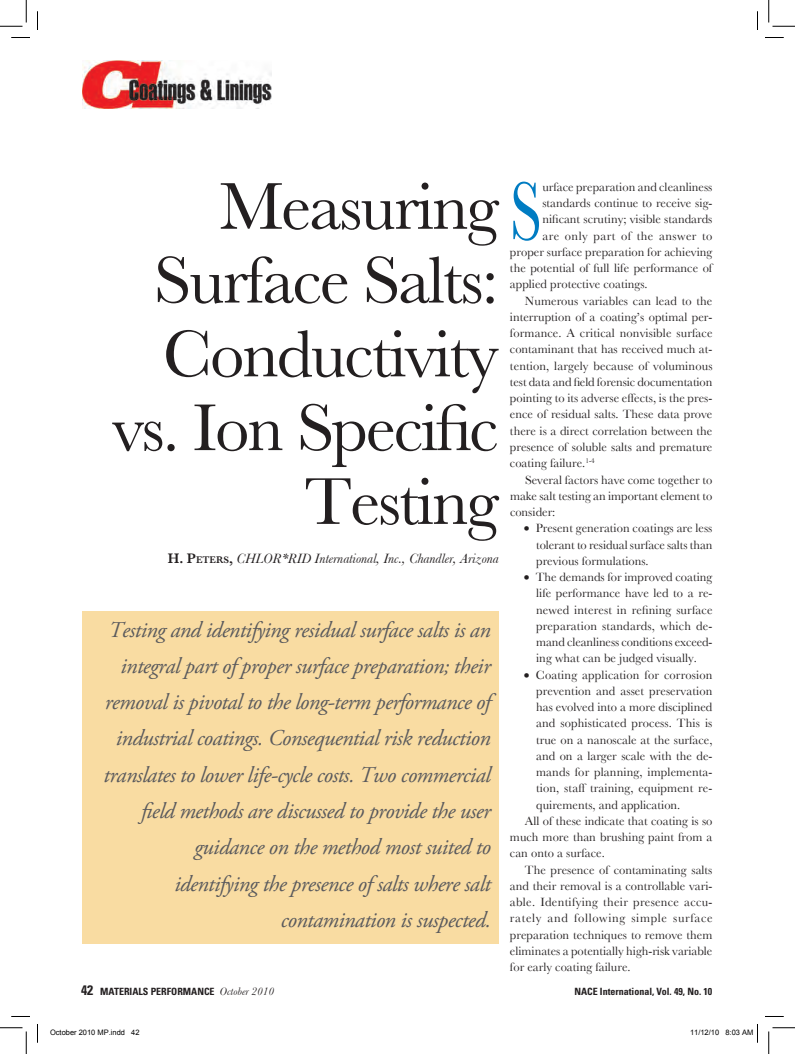
<style>
.page{position:relative;width:795px;height:1054px;background:#fff}
.page>*{position:absolute;margin:0;border:0;box-sizing:border-box;transform-origin:0 0}
.t1{font:86.12px "Baskerville";color:#007cc2;scale:.68 1}
.t2{font:68.75px/73.8px "Baskerville";letter-spacing:-.03em;color:#231f20;text-align:right}
.t3{font:italic 22.5px/36.2px "Adobe Garamond Pro";letter-spacing:-.025em;color:#5a5a5d;text-align:right}
.t4{font:italic 14.12px "Baskerville";color:#231f20}
.t5{font:12.5px/16.2px "Baskerville";color:#231f20;text-align:justify}
.t6{font:12.5px "Baskerville";letter-spacing:.025em;color:#231f20}
.t7{font:12.5px "Baskerville";letter-spacing:.055em;color:#231f20}
.t8{font:12.5px "Baskerville";letter-spacing:.035em;color:#231f20}
.t9{font:700 condensed 10px "Univers";color:#231f20}
.t10{font:7.5px "Arial";color:#000}
.s1{font-weight:600;font-style:normal}
.s2{font-weight:600;font-style:normal;font-size:9.88px}
.s3{font-size:13.75px}
.s4{font-family:"Baskerville";font-weight:400;font-style:italic;font-stretch:normal;font-size:11.25px}
</style>
<div class="page">
<div style="left:82px;top:611px;width:417px;height:332px;background:#f9dca2"></div>
<img style="left:83px;top:60px;width:188px;height:49px">
<svg style="left:11px;top:37px;width:19px;height:1px"></svg>
<svg style="left:765px;top:37px;width:19px;height:1px"></svg>
<svg style="left:11px;top:1016px;width:19px;height:1px"></svg>
<svg style="left:765px;top:1016px;width:19px;height:1px"></svg>
<svg style="left:37px;top:11px;width:1px;height:19px"></svg>
<svg style="left:37px;top:1024px;width:1px;height:18px"></svg>
<svg style="left:757px;top:11px;width:1px;height:19px"></svg>
<svg style="left:0;top:0;width:27px;height:27px"></svg>
<svg style="left:0;top:1027px;width:27px;height:27px"></svg>
<svg style="left:769px;top:0;width:26px;height:27px"></svg>
<svg style="left:769px;top:1027px;width:26px;height:27px"></svg>
<svg style="left:757px;top:1024px;width:1px;height:18px"></svg>
<h2 class="t2" style="left:112px;top:169px;width:388px">Measuring<br>Surface Salts:<br>Conductivity vs. Ion Specific<br>Testing</h2>
<p class="t4" style="left:168px;top:550px;width:332px"><span class="s1">H. P</span><span class="s2">ETERS</span><span class="s1">,</span> CHLOR*RID International, Inc., Chandler, Arizona</p>
<p class="t3" style="left:104px;top:612px;width:389px">Testing and identifying residual surface salts is an integral part of proper surface preparation; their removal is pivotal to the long-term performance of industrial coatings. Consequential risk reduction translates to lower life-cycle costs. Two commercial field methods are discussed to provide the user guidance on the method most suited to<br>identifying the presence of salts where salt contamination is suspected.</p>
<h1 class="t1" style="left:510px;top:161px;width:48px">S</h1>
<p class="t5" style="left:542px;top:179px;width:171px">urface preparation and cleanliness</p>
<p class="t5" style="left:542px;top:195px;width:172px">standards continue to receive sig-</p>
<p class="t5" style="left:542px;top:211px;width:172px">nificant scrutiny; visible standards</p>
<p class="t8" style="left:542px;top:228px;width:172px">are only part of the answer to</p>
<p class="t5" style="left:510px;top:244px;width:204px">proper surface preparation for achieving</p>
<p class="t5" style="left:510px;top:260px;width:204px">the potential of full life performance of</p>
<p class="t5" style="left:510px;top:276px;width:139px">applied protective coatings.</p>
<p class="t5" style="left:525px;top:292px;width:189px">Numerous variables can lead to the</p>
<p class="t5" style="left:510px;top:309px;width:204px">interruption of a coating’s optimal per-</p>
<p class="t5" style="left:510px;top:325px;width:204px">formance. A critical nonvisible surface</p>
<p class="t5" style="left:510px;top:341px;width:204px">contaminant that has received much at-</p>
<p class="t5" style="left:510px;top:357px;width:204px">tention, largely because of voluminous</p>
<p class="t5" style="left:510px;top:374px;width:204px">test data and field forensic documentation</p>
<p class="t5" style="left:510px;top:390px;width:204px">pointing to its adverse effects, is the pres-</p>
<p class="t5" style="left:510px;top:406px;width:204px">ence of residual salts. These data prove</p>
<p class="t5" style="left:510px;top:422px;width:204px">there is a direct correlation between the</p>
<p class="t5" style="left:510px;top:439px;width:204px">presence of soluble salts and premature</p>
<p class="t5" style="left:510px;top:455px;width:86px">coating failure.<sup>1-4</sup></p>
<p class="t5" style="left:525px;top:471px;width:189px">Several factors have come together to</p>
<p class="t5" style="left:510px;top:487px;width:204px">make salt testing an important element to</p>
<p class="t5" style="left:510px;top:504px;width:47px">consider:</p>
<p class="t5" style="left:536px;top:520px;width:178px;text-indent:-12px">• Present generation coatings are less tolerant to residual surface salts than previous formulations.</p>
<p class="t5" style="left:536px;top:569px;width:178px;text-indent:-12px">• The demands for improved coating life performance have led to a re&shy;newed interest in refining surface preparation standards, which de&shy;mand cleanliness conditions exceed&shy;ing what can be judged visually.</p>
<p class="t5" style="left:524px;top:666px;width:190px">• Coating application for corrosion</p>
<p class="t5" style="left:536px;top:682px;width:178px">prevention and asset preservation</p>
<p class="t5" style="left:536px;top:699px;width:178px">has evolved into a more disciplined</p>
<p class="t5" style="left:536px;top:715px;width:178px">and sophisticated process. This is</p>
<p class="t5" style="left:536px;top:731px;width:178px">true on a nanoscale at the surface,</p>
<p class="t5" style="left:536px;top:747px;width:178px">and on a larger scale with the de-</p>
<p class="t5" style="left:536px;top:764px;width:178px">mands for planning, implementa-</p>
<p class="t5" style="left:536px;top:780px;width:178px">tion, staff training, equipment re-</p>
<p class="t5" style="left:536px;top:796px;width:146px">quirements, and application.</p>
<p class="t5" style="left:525px;top:812px;width:189px">All of these indicate that coating is so</p>
<p class="t5" style="left:510px;top:829px;width:204px">much more than brushing paint from a</p>
<p class="t5" style="left:510px;top:845px;width:96px">can onto a surface.</p>
<p class="t5" style="left:525px;top:861px;width:189px">The presence of contaminating salts</p>
<p class="t5" style="left:510px;top:877px;width:204px">and their removal is a controllable vari-</p>
<p class="t6" style="left:510px;top:894px;width:204px">able. Identifying their presence accu-</p>
<p class="t7" style="left:510px;top:911px;width:204px">rately and following simple surface</p>
<p class="t5" style="left:510px;top:926px;width:204px">preparation techniques to remove them</p>
<p class="t5" style="left:510px;top:942px;width:204px">eliminates a potentially high-risk variable</p>
<p class="t5" style="left:510px;top:959px;width:122px">for early coating failure.</p>
<p class="t9" style="left:81px;top:985px;width:195px"><span class="s3">42</span> MATERIALS PERFORMANCE <span class="s4">October 2010</span></p>
<p class="t9" style="left:574px;top:985px;width:139px">NACE International, Vol. 49, No. 10</p>
<p class="t10" style="left:50px;top:1027px;width:91px">October 2010 MP.indd 42</p>
<p class="t10" style="left:690px;top:1027px;width:65px">11/12/10 8:03 AM</p>
</div>
